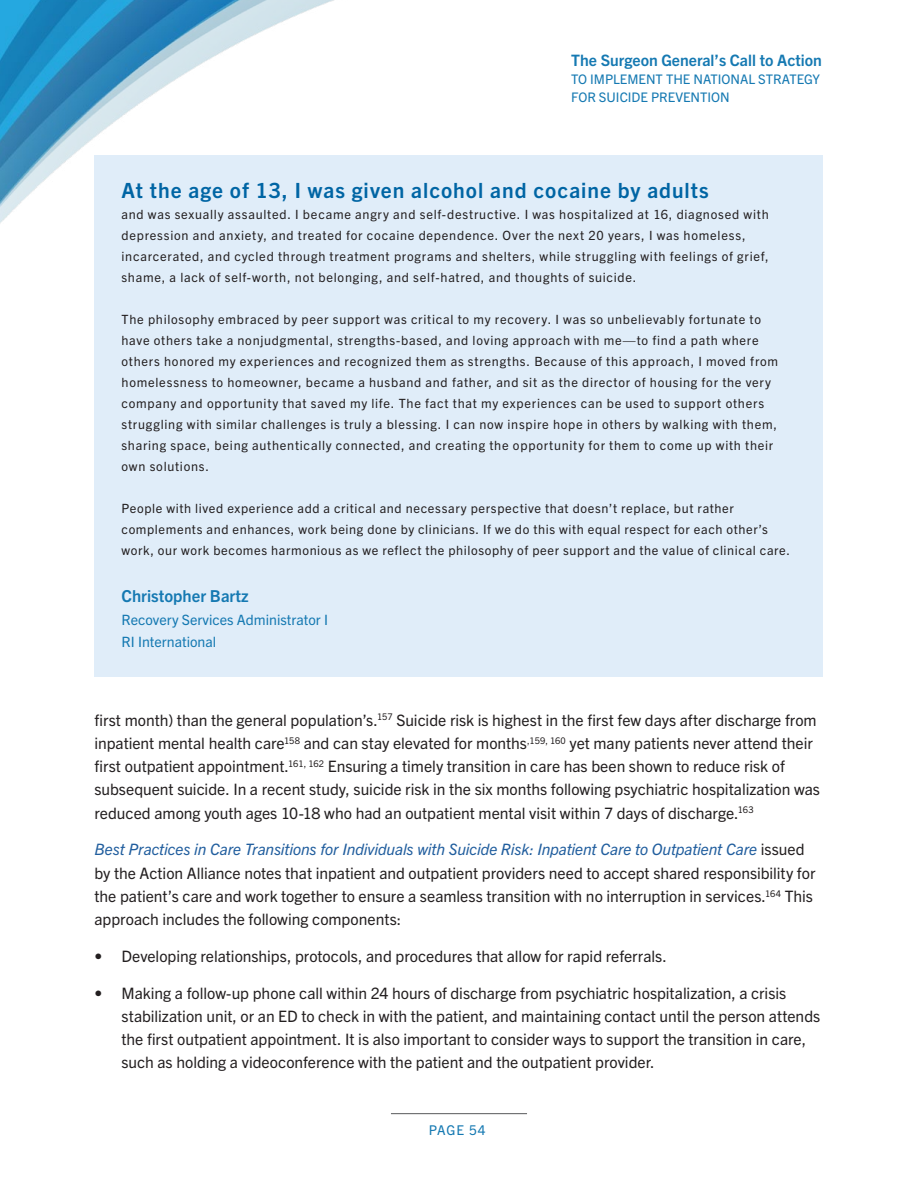
<style>
.page{position:relative;width:918px;height:1188px;background:#fff}
.page>*{position:absolute;margin:0;border:0;box-sizing:border-box;transform-origin:0 0}
.t1{font:700 21px "Trade Gothic Next LT Pro";letter-spacing:.045em;color:#0065a4}
.t2{font:700 16.5px "Trade Gothic Next LT Pro";color:#1579b2}
.t3{font:15.75px/23.2px "Trade Gothic Next LT Pro";color:#231f20}
.t4{font:700 15.75px "Trade Gothic Next LT Pro";color:#1579b2}
.t5{font:14.25px/22.5px "Trade Gothic Next LT Pro";color:#1579b2}
.t6{font:13.5px "Trade Gothic Next LT Pro";letter-spacing:.065em;color:#1579b2}
.t7{font:13.2px/18px "Trade Gothic Next LT Pro";color:#1579b2}
.t8{font:12.75px/21px "Trade Gothic Next LT Pro";letter-spacing:.055em;color:#231f20}
.s1{font-style:italic;color:#215e9e}
</style>
<div class="page">
<img style="left:0;top:0;width:334px;height:224px">
<hr style="left:391px;top:1113px;width:136px;height:1px;background:#58595b">
<div style="left:94px;top:155px;width:730px;height:522px;background:#e0edf9"></div>
<p class="t4" style="left:571px;top:49px;width:252px">The Surgeon General’s Call to Action</p>
<p class="t7" style="left:571px;top:69px;width:250px">TO IMPLEMENT THE NATIONAL STRATEGY<br>FOR SUICIDE PREVENTION</p>
<h1 class="t1" style="left:122px;top:176px;width:589px">At the age of 13, I was given alcohol and cocaine by adults</h1>
<p class="t8" style="left:122px;top:203px;width:649px">and was sexually assaulted. I became angry and self-destructive. I was hospitalized at 16, diagnosed with depression and anxiety, and treated for cocaine dependence. Over the next 20 years, I was homeless, incarcerated, and cycled through treatment programs and shelters, while struggling with feelings of grief, shame, a lack of self-worth, not belonging, and self-hatred, and thoughts of suicide.</p>
<p class="t8" style="left:122px;top:308px;width:658px">The philosophy embraced by peer support was critical to my recovery. I was so unbelievably fortunate to have others take a nonjudgmental, strengths-based, and loving approach with me—to find a path where others honored my experiences and recognized them as strengths. Because of this approach, I moved from homelessness to homeowner, became a husband and father, and sit as the director of housing for the very company and opportunity that saved my life. The fact that my experiences can be used to support others struggling with similar challenges is truly a blessing. I can now inspire hope in others by walking with them, sharing space, being authentically connected, and creating the opportunity for them to come up with their own solutions.</p>
<p class="t8" style="left:122px;top:497px;width:670px">People with lived experience add a critical and necessary perspective that doesn’t replace, but rather complements and enhances, work being done by clinicians. If we do this with equal respect for each other’s work, our work becomes harmonious as we reflect the philosophy of peer support and the value of clinical care.</p>
<p class="t2" style="left:122px;top:585px;width:129px">Christopher Bartz</p>
<p class="t5" style="left:122px;top:608px;width:208px">Recovery Services Administrator I<br>RI International</p>
<p class="t3" style="left:94px;top:707px;width:727px">first month) than the general population’s.<sup>157</sup> Suicide risk is highest in the first few days after discharge from inpatient mental health care<sup>158</sup> and can stay elevated for months<sup>,159,</sup> <sup>160</sup> yet many patients never attend their first outpatient appointment.<sup>161,</sup> <sup>162</sup> Ensuring a timely transition in care has been shown to reduce risk of subsequent suicide. In a recent study, suicide risk in the six months following psychiatric hospitalization was reduced among youth ages 10-18 who had an outpatient mental visit within 7 days of discharge.<sup>163</sup></p>
<p class="t3" style="left:94px;top:837px;width:722px"><span class="s1">Best Practices in Care Transitions for Individuals with Suicide Risk: Inpatient Care to Outpatient Care</span> issued by the Action Alliance notes that inpatient and outpatient providers need to accept shared responsibility for the patient’s care and work together to ensure a seamless transition with no interruption in services.<sup>164</sup> This approach includes the following components:</p>
<p class="t3" style="left:95px;top:943px;width:574px">• Developing relationships, protocols, and procedures that allow for rapid referrals.</p>
<p class="t3" style="left:122px;top:980px;width:700px;text-indent:-27px">• Making a follow-up phone call within 24 hours of discharge from psychiatric hospitalization, a crisis stabilization unit, or an ED to check in with the patient, and maintaining contact until the person attends the first outpatient appointment. It is also important to consider ways to support the transition in care, such as holding a videoconference with the patient and the outpatient provider.</p>
<p class="t6" style="left:429px;top:1121px;width:58px">PAGE 54</p>
</div>
